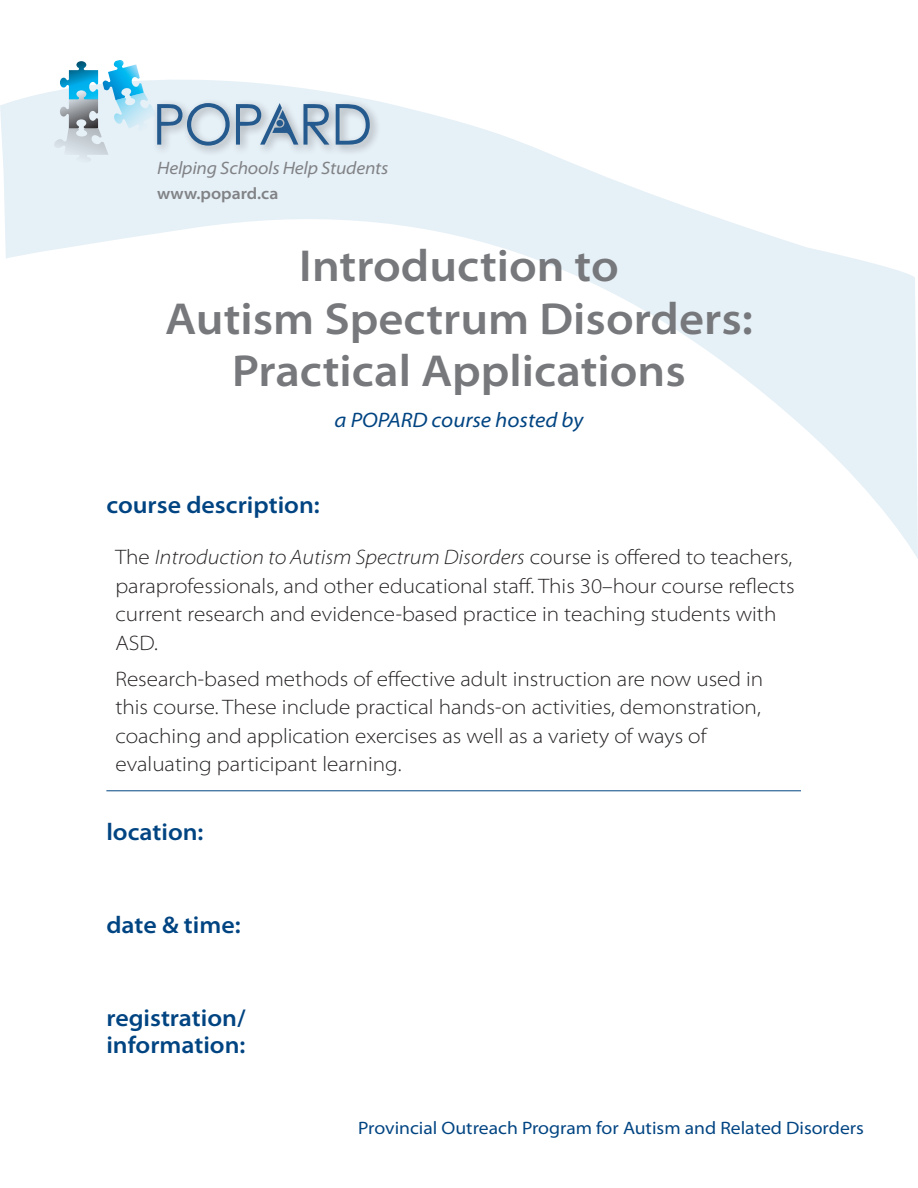
<style>
.page{position:relative;width:918px;height:1188px;background:#fff}
.page>*{position:absolute;margin:0;border:0;box-sizing:border-box;transform-origin:0 0}
.Head{font:600 semi-expanded 45px "Myriad Pro";color:#76787b}
.Head_for_TOC{font:600 semi-expanded 24px "Myriad Pro";color:#004482}
.Body{font:300 semi-expanded 21px/28.5px "Myriad Pro";color:#231f20}
.Body-2{font:italic semi-expanded 21px "Myriad Pro";color:#004482}
.t1{font:semi-expanded 18px "Myriad Pro";color:#004482}
.t2{font:italic semi-expanded 18px "Myriad Pro";letter-spacing:-.01em;color:#808285}
.t3{font:600 semi-expanded 16.5px "Myriad Pro";color:#808285}
.s1{font-style:italic}
</style>
<div class="page">
<svg style="left:0;top:81px;width:918px;height:478px"></svg>
<div style="left:152px;top:98px;width:229px;height:58px;background:#231f20;opacity:.36"></div>
<svg style="left:336px;top:104px;width:34px;height:41px"></svg>
<svg style="left:236px;top:103px;width:93px;height:42px;background:#9bb2c8"></svg>
<svg style="left:54px;top:60px;width:176px;height:103px"></svg>
<hr style="left:106px;top:790px;width:695px;height:1px;background:#004482">
<p class="t2" style="left:157px;top:158px;width:233px">Helping Schools Help Students</p>
<p class="t3" style="left:157px;top:184px;width:123px">www.popard.ca</p>
<p class="Head" style="left:299px;top:241px;width:321px">Introduction to</p>
<p class="Head" style="left:165px;top:294px;width:589px">Autism Spectrum Disorders:</p>
<p class="Head" style="left:232px;top:346px;width:455px">Practical Applications</p>
<p class="Body-2" style="left:335px;top:409px;width:250px">a POPARD course hosted by</p>
<p class="Head_for_TOC" style="left:106px;top:492px;width:215px">course description:</p>
<p class="Body" style="left:115px;top:543px;width:681px">The <span class="s1">Introduction to Autism Spectrum Disorders</span> course is offered to teachers, paraprofessionals, and other educational staff. This 30–hour course reflects current research and evidence-based practice in teaching students with ASD.</p>
<p class="Body" style="left:115px;top:665px;width:650px">Research-based methods of effective adult instruction are now used in this course. These include practical hands-on activities, demonstration, coaching and application exercises as well as a variety of ways of evaluating participant learning.</p>
<p class="Head_for_TOC" style="left:106px;top:819px;width:99px">location:</p>
<p class="Head_for_TOC" style="left:106px;top:912px;width:136px">date &amp; time:</p>
<p class="Head_for_TOC" style="left:106px;top:1005px;width:141px">registration/</p>
<p class="Head_for_TOC" style="left:106px;top:1032px;width:141px">information:</p>
<p class="t1" style="left:358px;top:1118px;width:507px">Provincial Outreach Program for Autism and Related Disorders</p>
</div>
